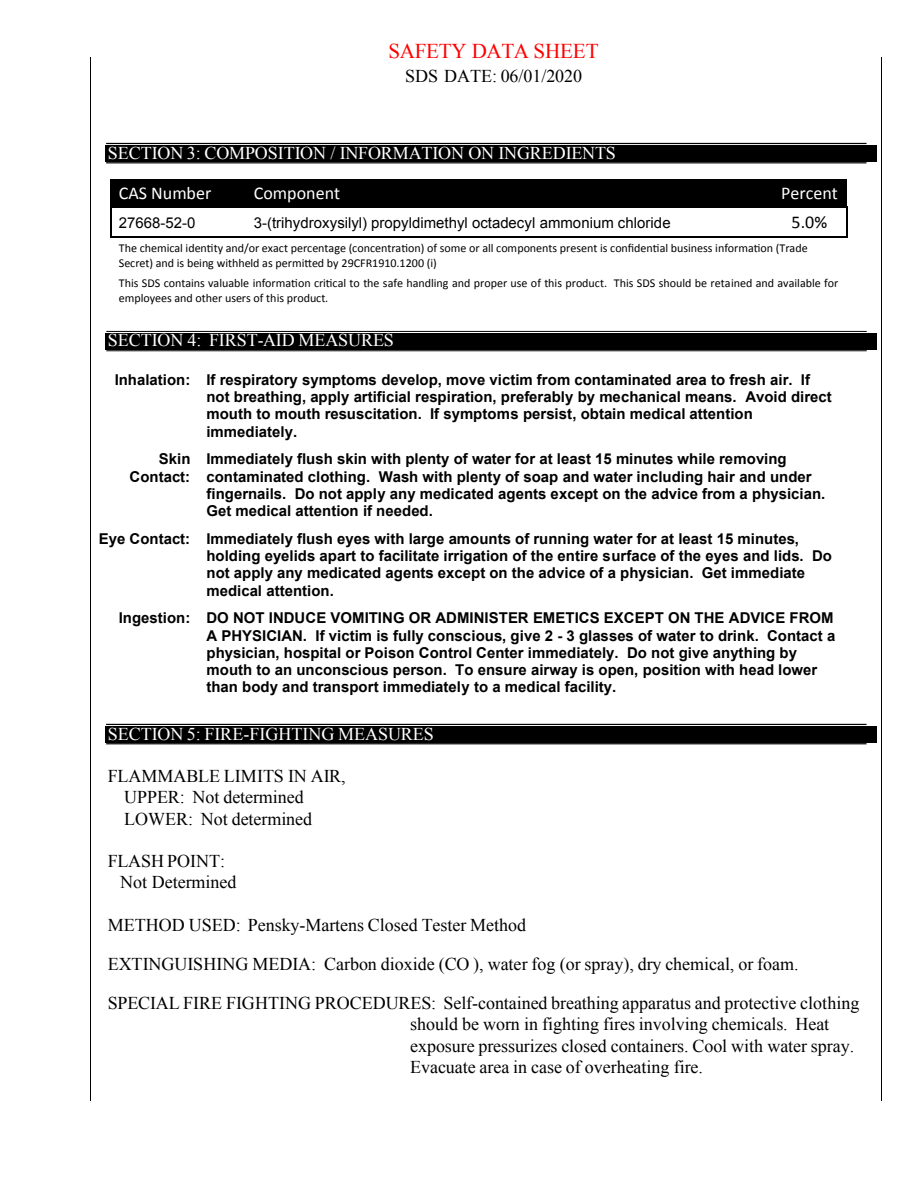
<style>
.page{position:relative;width:918px;height:1188px;background:#fff}
.page>*{position:absolute;margin:0;border:0;box-sizing:border-box;transform-origin:0 0}
.t1{font:21px "Times New Roman";letter-spacing:-.01em;color:#f00}
.t2{font:18px/21.3px "Times New Roman";color:#000}
.t3{font:18px "Times New Roman";letter-spacing:-.005em;color:#fff}
.t4{font:18px "Calibri";color:#fff}
.t5{font:18px "Calibri";color:#000}
.t6{font:700 15px/17.2px "Arial";color:#000}
.t7{font:15px "Arial";color:#000}
.t8{font:12px/14.5px "Calibri";letter-spacing:-.005em;color:#000}
</style>
<div class="page">
<div style="left:106px;top:145px;width:771px;height:17px;background:#000"></div>
<div style="left:111px;top:179px;width:135px;height:28px;background:#000"></div>
<div style="left:246px;top:179px;width:526px;height:28px;background:#000"></div>
<div style="left:772px;top:179px;width:75px;height:28px;background:#000"></div>
<hr style="left:113px;top:207px;width:133px;height:1px;background:#000">
<hr style="left:247px;top:207px;width:525px;height:1px;background:#000">
<hr style="left:774px;top:207px;width:72px;height:1px;background:#000">
<svg style="left:110px;top:207px;width:3px;height:31px"></svg>
<hr style="left:113px;top:236px;width:659px;height:2px;background:#000">
<hr style="left:774px;top:236px;width:72px;height:2px;background:#000">
<svg style="left:846px;top:207px;width:1px;height:31px"></svg>
<div style="left:106px;top:333px;width:771px;height:16px;background:#000"></div>
<div style="left:106px;top:727px;width:771px;height:16px;background:#000"></div>
<hr style="left:106px;top:143px;width:761px;height:1px;background:#000">
<hr style="left:106px;top:162px;width:761px;height:1px;background:#000">
<hr style="left:106px;top:331px;width:761px;height:1px;background:#000">
<hr style="left:106px;top:350px;width:761px;height:1px;background:#000">
<hr style="left:106px;top:724px;width:761px;height:1px;background:#000">
<hr style="left:106px;top:743px;width:761px;height:1px;background:#000">
<hr style="left:91px;top:57px;width:1px;height:1044px;background:#000">
<hr style="left:881px;top:57px;width:1px;height:1044px;background:#000">
<h1 class="t1" style="left:388px;top:37px;width:212px">SAFETY DATA SHEET</h1>
<p class="t2" style="left:405px;top:65px;width:178px">SDS DATE: 06/01/2020</p>
<p class="t3" style="left:108px;top:141px;width:510px">SECTION 3: COMPOSITION / INFORMATION ON INGREDIENTS</p>
<p class="t4" style="left:119px;top:180px;width:94px">CAS Number</p>
<p class="t4" style="left:254px;top:180px;width:88px">Component</p>
<p class="t4" style="left:781px;top:180px;width:58px">Percent</p>
<p class="t7" style="left:119px;top:213px;width:78px">27668-52-0</p>
<p class="t7" style="left:254px;top:213px;width:418px">3-(trihydroxysilyl) propyldimethyl octadecyl ammonium chloride</p>
<p class="t5" style="left:792px;top:210px;width:37px">5.0%</p>
<p class="t8" style="left:119px;top:240px;width:690px">The chemical identity and/or exact percentage (concentration) of some or all components present is confidential business information (Trade<br>Secret) and is being withheld as permitted by 29CFR1910.1200 (i)</p>
<p class="t8" style="left:119px;top:276px;width:721px">This SDS contains valuable information critical to the safe handling and proper use of this product. This SDS should be retained and available for employees and other users of this product.</p>
<p class="t3" style="left:108px;top:328px;width:288px">SECTION 4: FIRST-AID MEASURES</p>
<p class="t6" style="left:206px;top:372px;width:627px;text-indent:-92px">Inhalation: If respiratory symptoms develop, move victim from contaminated area to fresh air. If not breathing, apply artificial respiration, preferably by mechanical means. Avoid direct mouth to mouth resuscitation. If symptoms persist, obtain medical attention immediately.</p>
<p class="t6" style="left:130px;top:451px;width:62px;text-align:right">Skin<br>Contact:</p>
<p class="t6" style="left:206px;top:451px;width:620px">Immediately flush skin with plenty of water for at least 15 minutes while removing contaminated clothing. Wash with plenty of soap and water including hair and under fingernails. Do not apply any medicated agents except on the advice from a physician.<br>Get medical attention if needed.</p>
<p class="t6" style="left:206px;top:531px;width:627px;text-indent:-108px">Eye Contact: Immediately flush eyes with large amounts of running water for at least 15 minutes, holding eyelids apart to facilitate irrigation of the entire surface of the eyes and lids. Do not apply any medicated agents except on the advice of a physician. Get immediate medical attention.</p>
<p class="t6" style="left:206px;top:610px;width:630px;text-indent:-88px">Ingestion: DO NOT INDUCE VOMITING OR ADMINISTER EMETICS EXCEPT ON THE ADVICE FROM A PHYSICIAN. If victim is fully conscious, give 2 - 3 glasses of water to drink. Contact a physician, hospital or Poison Control Center immediately. Do not give anything by mouth to an unconscious person. To ensure airway is open, position with head lower than body and transport immediately to a medical facility.</p>
<p class="t3" style="left:108px;top:722px;width:328px">SECTION 5: FIRE-FIGHTING MEASURES</p>
<p class="t2" style="left:124px;top:765px;width:223px;text-indent:-17px">FLAMMABLE LIMITS IN AIR,<br>UPPER: Not determined<br>LOWER: Not determined</p>
<p class="t2" style="left:120px;top:851px;width:118px;line-height:20.7px;text-indent:-13px">FLASH POINT:<br>Not Determined</p>
<p class="t2" style="left:108px;top:905px;width:753px;line-height:39.2px">METHOD USED: Pensky-Martens Closed Tester Method<br>EXTINGUISHING MEDIA: Carbon dioxide (CO ), water fog (or spray), dry chemical, or foam.<br>SPECIAL FIRE FIGHTING PROCEDURES: Self-contained breathing apparatus and protective clothing</p>
<p class="t2" style="left:410px;top:1013px;width:446px">should be worn in fighting fires involving chemicals. Heat exposure pressurizes closed containers. Cool with water spray.<br>Evacuate area in case of overheating fire.</p>
</div>
